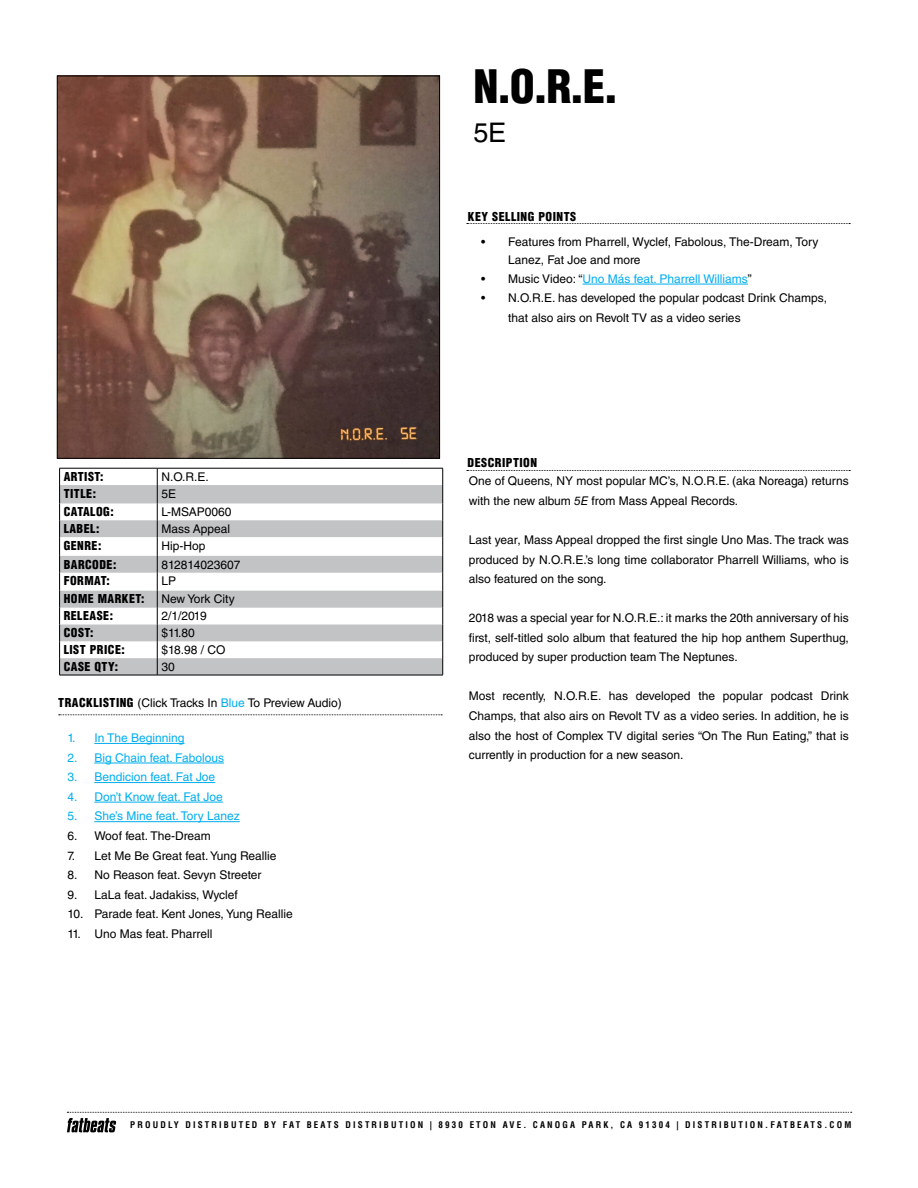
<style>
.page{position:relative;width:918px;height:1188px;background:#fff}
.page>*{position:absolute;margin:0;border:0;box-sizing:border-box;transform-origin:0 0}
.t1{font:900 condensed 45px "Helvetica LT Std";color:#000}
.t2{font:27px "Helvetica LT Std";color:#000}
.t3{font:12px/19.5px "Helvetica LT Std";color:#000}
.t4{font:12px "Helvetica LT Std";color:#00aeef}
.t5{font:900 condensed 12px "Helvetica LT Std";letter-spacing:.04em;color:#000}
.t6{font:700 condensed 9px "Helvetica LT Std";letter-spacing:.24em;color:#000}
.s1{color:#000}
.s2{font-weight:900;font-stretch:condensed}
.s3{color:#00aeef}
.s4{font-style:italic}
</style>
<div class="page">
<hr style="left:583px;top:284px;width:165px;height:1px;background:#00aeef">
<svg style="left:467px;top:223px;width:383px;height:1px"></svg>
<hr style="left:94px;top:743px;width:90px;height:1px;background:#00aeef">
<hr style="left:94px;top:763px;width:130px;height:1px;background:#00aeef">
<hr style="left:94px;top:782px;width:121px;height:1px;background:#00aeef">
<hr style="left:94px;top:802px;width:129px;height:1px;background:#00aeef">
<hr style="left:94px;top:821px;width:146px;height:1px;background:#00aeef">
<svg style="left:59px;top:714px;width:383px;height:1px"></svg>
<svg style="left:60px;top:485px;width:382px;height:190px;fill:#c1c3c5"></svg>
<hr style="left:59px;top:468px;width:98px;height:1px;background:#000">
<hr style="left:157px;top:468px;width:286px;height:1px;background:#000">
<svg style="left:59px;top:468px;width:1px;height:207px"></svg>
<svg style="left:442px;top:468px;width:1px;height:207px"></svg>
<hr style="left:59px;top:675px;width:98px;height:1px;background:#000">
<hr style="left:157px;top:675px;width:286px;height:1px;background:#000">
<svg style="left:157px;top:468px;width:1px;height:207px"></svg>
<img style="left:59px;top:78px;width:379px;height:379px">
<div style="left:57px;top:76px;width:383px;height:383px;border:1px solid #000"></div>
<svg style="left:67px;top:1112px;width:785px;height:20px"></svg>
<svg style="left:467px;top:470px;width:383px;height:1px"></svg>
<h1 class="t1" style="left:474px;top:58px;width:146px">N.O.R.E.</h1>
<h2 class="t2" style="left:474px;top:117px;width:34px">5E</h2>
<p class="t5" style="left:468px;top:209px;width:110px">KEY SELLING POINTS</p>
<p class="t3" style="left:508px;top:232px;width:312px;line-height:18.8px;text-indent:-27px">• Features from Pharrell, Wyclef, Fabolous, The-Dream, Tory<br>Lanez, Fat Joe and more</p>
<p class="t4" style="left:481px;top:272px;width:272px"><span class="s1">• Music Video: “</span>Uno Más feat. Pharrell Williams<span class="s1">”</span></p>
<p class="t3" style="left:508px;top:288px;width:320px;text-indent:-27px">• N.O.R.E. has developed the popular podcast Drink Champs, that also airs on Revolt TV as a video series</p>
<p class="t5" style="left:64px;top:469px;width:41px">ARTIST:</p>
<p class="t3" style="left:161px;top:467px;width:49px">N.O.R.E.</p>
<p class="t5" style="left:64px;top:486px;width:34px">TITLE:</p>
<p class="t3" style="left:161px;top:484px;width:16px">5E</p>
<p class="t5" style="left:64px;top:504px;width:52px">CATALOG:</p>
<p class="t3" style="left:161px;top:502px;width:72px">L-MSAP0060</p>
<p class="t5" style="left:64px;top:521px;width:37px">LABEL:</p>
<p class="t3" style="left:161px;top:519px;width:70px">Mass Appeal</p>
<p class="t5" style="left:64px;top:538px;width:39px">GENRE:</p>
<p class="t3" style="left:161px;top:536px;width:46px">Hip-Hop</p>
<p class="t5" style="left:64px;top:557px;width:54px">BARCODE:</p>
<p class="t3" style="left:161px;top:555px;width:81px">812814023607</p>
<p class="t5" style="left:64px;top:573px;width:48px">FORMAT:</p>
<p class="t3" style="left:161px;top:571px;width:16px">LP</p>
<p class="t5" style="left:64px;top:591px;width:82px">HOME MARKET:</p>
<p class="t3" style="left:161px;top:589px;width:75px">New York City</p>
<p class="t5" style="left:64px;top:608px;width:51px">RELEASE:</p>
<p class="t3" style="left:161px;top:606px;width:47px">2/1/2019</p>
<p class="t5" style="left:64px;top:625px;width:31px">COST:</p>
<p class="t3" style="left:161px;top:623px;width:35px">$11.80</p>
<p class="t5" style="left:64px;top:642px;width:63px">LIST PRICE:</p>
<p class="t3" style="left:161px;top:640px;width:66px">$18.98 / CO</p>
<p class="t5" style="left:64px;top:659px;width:56px">CASE QTY:</p>
<p class="t3" style="left:161px;top:657px;width:15px">30</p>
<p class="t3" style="left:58px;top:693px;width:285px"><span class="s2">TRACKLISTING</span> (Click Tracks In <span class="s3">Blue</span> To Preview Audio)</p>
<p class="t4" style="left:67px;top:731px;width:119px">1. In The Beginning</p>
<p class="t4" style="left:67px;top:751px;width:158px">2. Big Chain feat. Fabolous</p>
<p class="t4" style="left:67px;top:770px;width:149px">3. Bendicion feat. Fat Joe</p>
<p class="t4" style="left:67px;top:790px;width:157px">4. Don’t Know feat. Fat Joe</p>
<p class="t4" style="left:67px;top:809px;width:174px">5. She’s Mine feat. Tory Lanez</p>
<p class="t3" style="left:67px;top:826px;width:145px">6. Woof feat. The-Dream</p>
<p class="t3" style="left:67px;top:846px;width:211px">7. Let Me Be Great feat. Yung Reallie</p>
<p class="t3" style="left:67px;top:865px;width:196px">8. No Reason feat. Sevyn Streeter</p>
<p class="t3" style="left:67px;top:885px;width:172px">9. LaLa feat. Jadakiss, Wyclef</p>
<p class="t3" style="left:67px;top:904px;width:227px">10. Parade feat. Kent Jones, Yung Reallie</p>
<p class="t3" style="left:67px;top:924px;width:147px">11. Uno Mas feat. Pharrell</p>
<p class="t5" style="left:468px;top:455px;width:71px">DESCRIPTION</p>
<p class="t3" style="left:469px;top:471px;width:382px">One of Queens, NY most popular MC’s, N.O.R.E. (aka Noreaga) returns with the new album <span class="s4">5E</span> from Mass Appeal Records.</p>
<p class="t3" style="left:469px;top:530px;width:382px;text-align:justify">Last year, Mass Appeal dropped the first single Uno Mas. The track was produced by N.O.R.E.’s long time collaborator Pharrell Williams, who is also featured on the song.</p>
<p class="t3" style="left:469px;top:608px;width:382px;text-align:justify">2018 was a special year for N.O.R.E.: it marks the 20th anniversary of his first, self-titled solo album that featured the hip hop anthem Superthug, produced by super production team The Neptunes.</p>
<p class="t3" style="left:469px;top:686px;width:382px;text-align:justify">Most recently, N.O.R.E. has developed the popular podcast Drink Champs, that also airs on Revolt TV as a video series. In addition, he is also the host of Complex TV digital series “On The Run Eating,” that is currently in production for a new season.</p>
<p class="t6" style="left:130px;top:1120px;width:723px">PROUDLY DISTRIBUTED BY FAT BEATS DISTRIBUTION | 8930 ETON AVE. CANOGA PARK, CA 91304 | DISTRIBUTION.FATBEATS.COM</p>
</div>
